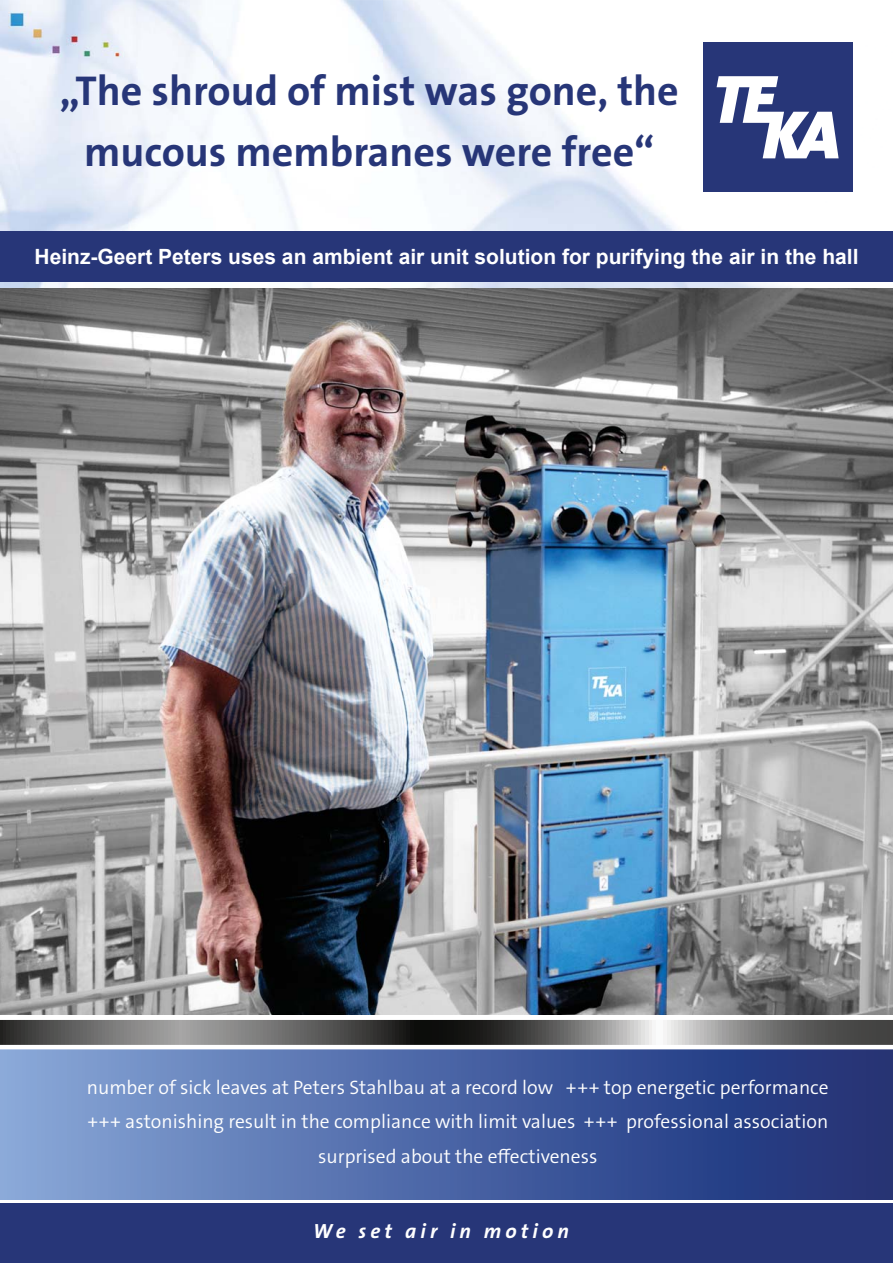
<style>
.page{position:relative;width:893px;height:1263px;background:#fff}
.page>*{position:absolute;margin:0;border:0;box-sizing:border-box;transform-origin:0 0}
.t1{font:42px/61.3px "The Sans LP7 Bld";color:#273678;text-align:center}
.t2{font:700 21px "Arial";color:#fff}
.t3{font:20.55px "The Sans LP7 Bld IT";letter-spacing:.2em;color:#fff}
.t4{font:19.5px/34.5px "The Sans LP4 Se Lig";color:#fff;text-align:center}
</style>
<div class="page">
<img style="left:128px;top:0;width:725px;height:288px">
<img style="left:0;top:0;width:135px;height:74px">
<div style="left:0;top:1049px;width:892px;height:150px;background:linear-gradient(to right,#85a5d8,#162a73)"></div>
<svg style="left:0;top:1020px;width:892px;height:25px;background:#6a6a69"></svg>
<div style="left:704px;top:43px;width:149px;height:149px;background:#273678"></div>
<svg style="left:716px;top:76px;width:122px;height:82px"></svg>
<div style="left:0;top:1204px;width:892px;height:59px;background:#273678"></div>
<img style="left:0;top:288px;width:892px;height:726px">
<div style="left:0;top:231px;width:892px;height:51px;background:#273678"></div>
<h1 class="t1" style="left:60px;top:60px;width:621px">„The shroud of mist was gone, the mucous membranes were free“</h1>
<p class="t2" style="left:35px;top:245px;width:825px">Heinz-Geert Peters uses an ambient air unit solution for purifying the air in the hall</p>
<p class="t4" style="left:87px;top:1070px;width:743px">number of sick leaves at Peters Stahlbau at a record low +++ top energetic performance +++ astonishing result in the compliance with limit values +++ professional association surprised about the effectiveness</p>
<p class="t3" style="left:313px;top:1218px;width:257px">We set air in motion</p>
</div>
